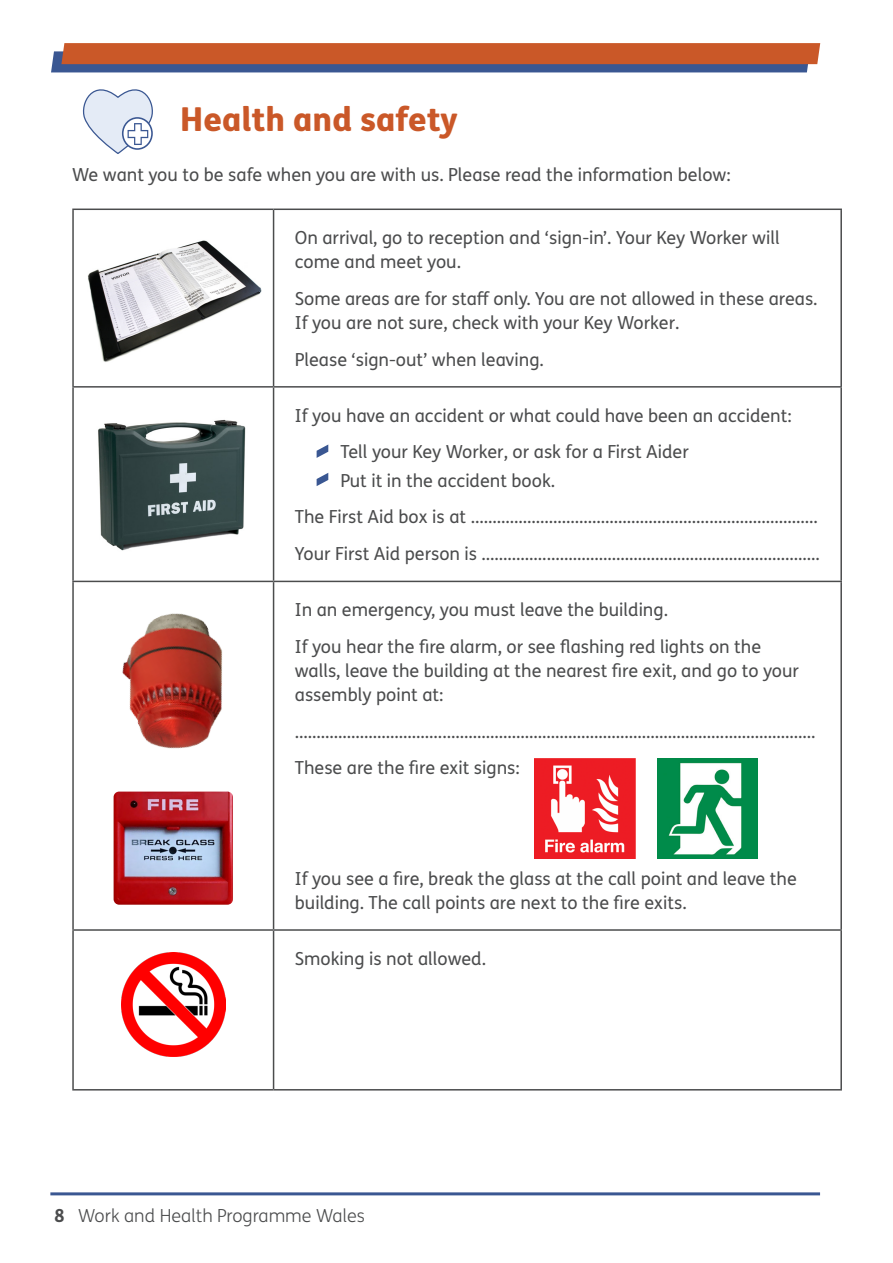
<style>
.page{position:relative;width:893px;height:1263px;background:#fff}
.page>*{position:absolute;margin:0;border:0;box-sizing:border-box;transform-origin:0 0}
.t1{font:800 33px "FS Me Pro";color:#ca5828}
.t2{font:18px/24px "FS Me Pro";color:#4b4c4d}
.t3{font:300 18px "FS Me Pro";color:#4b4c4d}
.s1{font-weight:700}
</style>
<div class="page">
<hr style="left:50px;top:1192px;width:770px;height:3px;background:#3a5792">
<hr style="left:72px;top:209px;width:202px;height:1px;background:#4b4c4d">
<hr style="left:72px;top:210px;width:2px;height:176px;background:#4b4c4d">
<hr style="left:274px;top:209px;width:568px;height:1px;background:#4b4c4d">
<hr style="left:273px;top:210px;width:1px;height:176px;background:#4b4c4d">
<hr style="left:840px;top:210px;width:2px;height:176px;background:#4b4c4d">
<hr style="left:72px;top:386px;width:202px;height:2px;background:#4b4c4d">
<hr style="left:72px;top:388px;width:2px;height:193px;background:#4b4c4d">
<hr style="left:274px;top:386px;width:568px;height:2px;background:#4b4c4d">
<hr style="left:273px;top:388px;width:1px;height:193px;background:#4b4c4d">
<hr style="left:840px;top:388px;width:2px;height:193px;background:#4b4c4d">
<hr style="left:72px;top:581px;width:202px;height:1px;background:#4b4c4d">
<hr style="left:72px;top:582px;width:2px;height:347px;background:#4b4c4d">
<hr style="left:274px;top:581px;width:568px;height:1px;background:#4b4c4d">
<hr style="left:273px;top:582px;width:1px;height:347px;background:#4b4c4d">
<hr style="left:840px;top:582px;width:2px;height:347px;background:#4b4c4d">
<hr style="left:72px;top:929px;width:202px;height:2px;background:#4b4c4d">
<hr style="left:72px;top:931px;width:2px;height:158px;background:#4b4c4d">
<hr style="left:274px;top:929px;width:568px;height:2px;background:#4b4c4d">
<hr style="left:273px;top:931px;width:1px;height:158px;background:#4b4c4d">
<hr style="left:840px;top:931px;width:2px;height:158px;background:#4b4c4d">
<hr style="left:72px;top:1089px;width:202px;height:1px;background:#4b4c4d">
<hr style="left:274px;top:1089px;width:568px;height:1px;background:#4b4c4d">
<img style="left:88px;top:240px;width:173px;height:122px">
<img style="left:98px;top:419px;width:148px;height:132px">
<svg style="left:316px;top:444px;width:13px;height:14px"></svg>
<svg style="left:317px;top:444px;width:11px;height:14px"></svg>
<svg style="left:317px;top:473px;width:11px;height:13px"></svg>
<img style="left:122px;top:613px;width:100px;height:136px">
<img style="left:114px;top:791px;width:119px;height:114px">
<img style="left:121px;top:953px;width:104px;height:103px">
<img style="left:534px;top:759px;width:101px;height:100px">
<img style="left:657px;top:759px;width:101px;height:100px">
<svg style="left:51px;top:43px;width:769px;height:111px"></svg>
<p class="t1" style="left:180px;top:94px;width:279px">Health and safety</p>
<p class="t2" style="left:72px;top:162px;width:660px">We want you to be safe when you are with us. Please read the information below:</p>
<p class="t2" style="left:295px;top:225px;width:486px">On arrival, go to reception and ‘sign-in’. Your Key Worker will come and meet you.</p>
<p class="t2" style="left:295px;top:286px;width:524px">Some areas are for staff only. You are not allowed in these areas.<br>If you are not sure, check with your Key Worker.</p>
<p class="t2" style="left:295px;top:347px;width:251px">Please ‘sign-out’ when leaving.</p>
<p class="t2" style="left:295px;top:403px;width:498px">If you have an accident or what could have been an accident:</p>
<p class="t2" style="left:341px;top:440px;width:350px">Tell your Key Worker, or ask for a First Aider</p>
<p class="t2" style="left:341px;top:468px;width:216px">Put it in the accident book.</p>
<p class="t2" style="left:295px;top:505px;width:524px">The First Aid box is at ………………..............................................................</p>
<p class="t2" style="left:295px;top:541px;width:527px">Your First Aid person is ………………………...................................................</p>
<p class="t2" style="left:295px;top:597px;width:375px">In an emergency, you must leave the building.</p>
<p class="t2" style="left:295px;top:634px;width:506px">If you hear the fire alarm, or see flashing red lights on the walls, leave the building at the nearest fire exit, and go to your assembly point at:</p>
<p class="t2" style="left:295px;top:719px;width:522px">........................................................................................................................</p>
<p class="t2" style="left:295px;top:756px;width:226px">These are the fire exit signs:</p>
<p class="t2" style="left:295px;top:866px;width:503px">If you see a fire, break the glass at the call point and leave the building. The call points are next to the fire exits.</p>
<p class="t2" style="left:295px;top:946px;width:193px">Smoking is not allowed.</p>
<p class="t3" style="left:54px;top:1203px;width:312px"><span class="s1">8</span> Work and Health Programme Wales</p>
</div>
